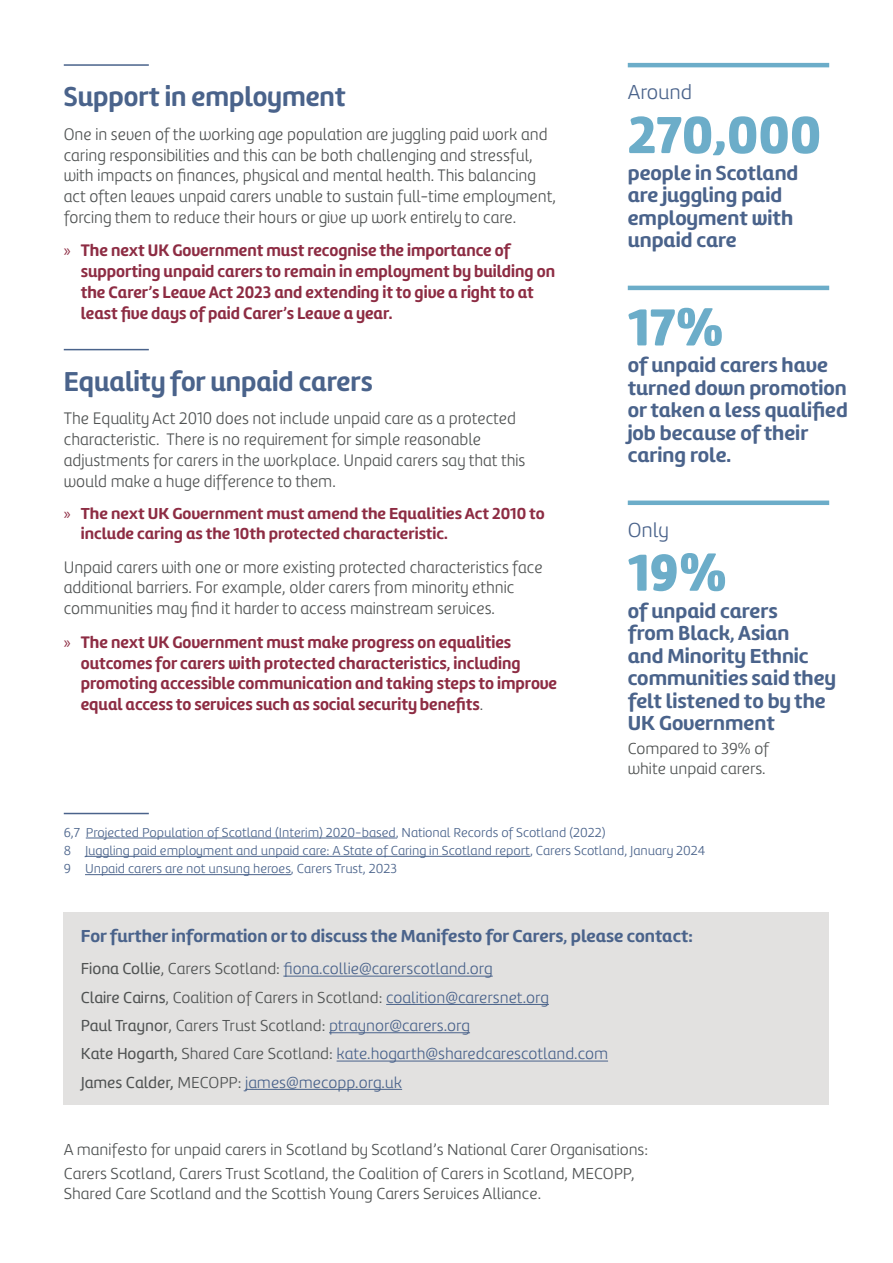
<style>
.page{position:relative;width:893px;height:1263px;background:#fff}
.page>*{position:absolute;margin:0;border:0;box-sizing:border-box;transform-origin:0 0}
.t1{font:54px "Amelia Rounded UP Black";color:#6cadc9}
.t2{font:700 28.35px "Amelia Rounded UP";color:#4a638b;scale:.95 1}
.t3{font:700 21px/22.5px "Amelia Rounded UP";color:#4a638b}
.t4{font:21px "Amelia Rounded UP Light";color:#4a638b}
.t5{font:700 18px "Amelia Rounded UP";color:#4a638b}
.t6{font:17.4px/20.9px "Amelia Rounded UP Light";color:#4f5252;scale:.95 1}
.t7{font:700 17.4px/20.9px "Amelia Rounded UP";color:#8d2c43;scale:.95 1}
.t8{font:16.5px/19.8px "Amelia Rounded UP Light";color:#4f5252}
.t9{font:16.5px "Amelia Rounded UP Light";color:#4a638b}
.t10{font:700 16.5px/19.8px "Amelia Rounded UP";color:#8d2c43}
.t11{font:13.5px "Amelia Rounded UP Light";color:#4a638b}
.s1{font-family:"Myriad Pro";font-weight:400}
.s2{font-family:"Amelia Rounded UP Light";font-weight:400;font-size:16.5px;color:#4f5252}
.s3{font-family:"Amelia Rounded UP Regular";color:#4f5252}
.s4{color:#4f5252}
.s5{font-family:"Amelia Rounded UP Regular"}
.s6{color:#4a638b}
</style>
<div class="page">
<hr style="left:64px;top:64px;width:85px;height:2px;background:#4a638b">
<hr style="left:64px;top:349px;width:85px;height:1px;background:#4a638b">
<hr style="left:628px;top:63px;width:201px;height:4px;background:#6cadc9">
<hr style="left:628px;top:286px;width:201px;height:4px;background:#6cadc9">
<div style="left:628px;top:500px;width:201px;height:5px;background:#6cadc9"></div>
<hr style="left:86px;top:838px;width:310px;height:1px;background:#4a638b">
<hr style="left:85px;top:856px;width:445px;height:1px;background:#4a638b">
<hr style="left:85px;top:874px;width:206px;height:1px;background:#4a638b">
<hr style="left:64px;top:813px;width:85px;height:1px;background:#4a638b">
<div style="left:64px;top:912px;width:765px;height:193px;background:#e2e1e0"></div>
<hr style="left:283px;top:976px;width:210px;height:1px;background:#4a638b">
<hr style="left:386px;top:1004px;width:163px;height:1px;background:#4a638b">
<hr style="left:329px;top:1032px;width:141px;height:1px;background:#4a638b">
<hr style="left:337px;top:1061px;width:271px;height:1px;background:#4a638b">
<hr style="left:245px;top:1089px;width:157px;height:1px;background:#4a638b">
<p class="t2" style="left:64px;top:78px;width:298px">Support in employment</p>
<p class="t6" style="left:64px;top:123px;width:520px">One in seven of the working age population are juggling paid work and caring responsibilities and this can be both challenging and stressful, with impacts on finances, physical and mental health. This balancing act often leaves unpaid carers unable to sustain full-time employment, forcing them to reduce their hours or give up work entirely to care.</p>
<p class="t7" style="left:81px;top:240px;width:501px;text-indent:-17px"><span class="s1">»</span> The next UK Government must recognise the importance of supporting unpaid carers to remain in employment by building on the Carer’s Leave Act 2023 and extending it to give a right to at least five days of paid Carer’s Leave a year.</p>
<p class="t2" style="left:64px;top:363px;width:327px">Equality for unpaid carers</p>
<p class="t6" style="left:64px;top:408px;width:487px">The Equality Act 2010 does not include unpaid care as a protected characteristic. There is no requirement for simple reasonable adjustments for carers in the workplace. Unpaid carers say that this would make a huge difference to them.</p>
<p class="t10" style="left:81px;top:504px;width:465px;text-indent:-17px"><span class="s1">»</span> The next UK Government must amend the Equalities Act 2010 to include caring as the 10th protected characteristic.</p>
<p class="t6" style="left:64px;top:556px;width:506px">Unpaid carers with one or more existing protected characteristics face additional barriers. For example, older carers from minority ethnic communities may find it harder to access mainstream services.</p>
<p class="t7" style="left:81px;top:631px;width:503px;text-indent:-17px"><span class="s1">»</span> The next UK Government must make progress on equalities outcomes for carers with protected characteristics, including promoting accessible communication and taking steps to improve equal access to services such as social security benefits<span class="s2">.</span></p>
<p class="t4" style="left:628px;top:79px;width:66px">Around</p>
<p class="t1" style="left:628px;top:100px;width:195px">270,000</p>
<p class="t3" style="left:628px;top:161px;width:172px">people in Scotland are juggling paid employment with unpaid care</p>
<p class="t1" style="left:628px;top:293px;width:99px">17%</p>
<p class="t3" style="left:628px;top:354px;width:222px">of unpaid carers have turned down promotion or taken a less qualified job because of their caring role.</p>
<p class="t4" style="left:628px;top:517px;width:42px">Only</p>
<p class="t1" style="left:628px;top:538px;width:102px">19%</p>
<p class="t3" style="left:628px;top:599px;width:210px">of unpaid carers<br>from Black, Asian<br>and Minority Ethnic communities said they felt listened to by the<br>UK Government</p>
<p class="t8" style="left:628px;top:738px;width:143px">Compared to 39% of white unpaid carers.</p>
<p class="t11" style="left:64px;top:824px;width:543px">6,7 Projected Population of Scotland (Interim) 2020-based, National Records of Scotland (2022)</p>
<p class="t11" style="left:64px;top:842px;width:643px">8 Juggling paid employment and unpaid care: A State of Caring in Scotland report, Carers Scotland, January 2024</p>
<p class="t11" style="left:64px;top:860px;width:335px">9 Unpaid carers are not unsung heroes, Carers Trust, 2023</p>
<p class="t5" style="left:81px;top:924px;width:613px">For further information or to discuss the Manifesto for Carers, please contact:</p>
<p class="t9" style="left:81px;top:959px;width:413px"><span class="s3">Fiona Collie</span><span class="s4">, Carers Scotland:</span> fiona.collie@carerscotland.org</p>
<p class="t8" style="left:81px;top:987px;width:470px"><span class="s5">Claire Cairns</span>, Coalition of Carers in Scotland: <span class="s6">coalition@carersnet.org</span></p>
<p class="t8" style="left:81px;top:1015px;width:391px"><span class="s5">Paul Traynor</span>, Carers Trust Scotland: <span class="s6">ptraynor@carers.org</span></p>
<p class="t9" style="left:81px;top:1044px;width:529px"><span class="s3">Kate Hogarth,</span> <span class="s4">Shared Care Scotland:</span> kate.hogarth@sharedcarescotland.com</p>
<p class="t9" style="left:81px;top:1072px;width:323px"><span class="s3">James Calder,</span> <span class="s4">MECOPP:</span> james@mecopp.org.uk</p>
<p class="t8" style="left:64px;top:1140px;width:586px">A manifesto for unpaid carers in Scotland by Scotland’s National Carer Organisations:</p>
<p class="t8" style="left:64px;top:1164px;width:572px">Carers Scotland, Carers Trust Scotland, the Coalition of Carers in Scotland, MECOPP,<br>Shared Care Scotland and the Scottish Young Carers Services Alliance.</p>
</div>
